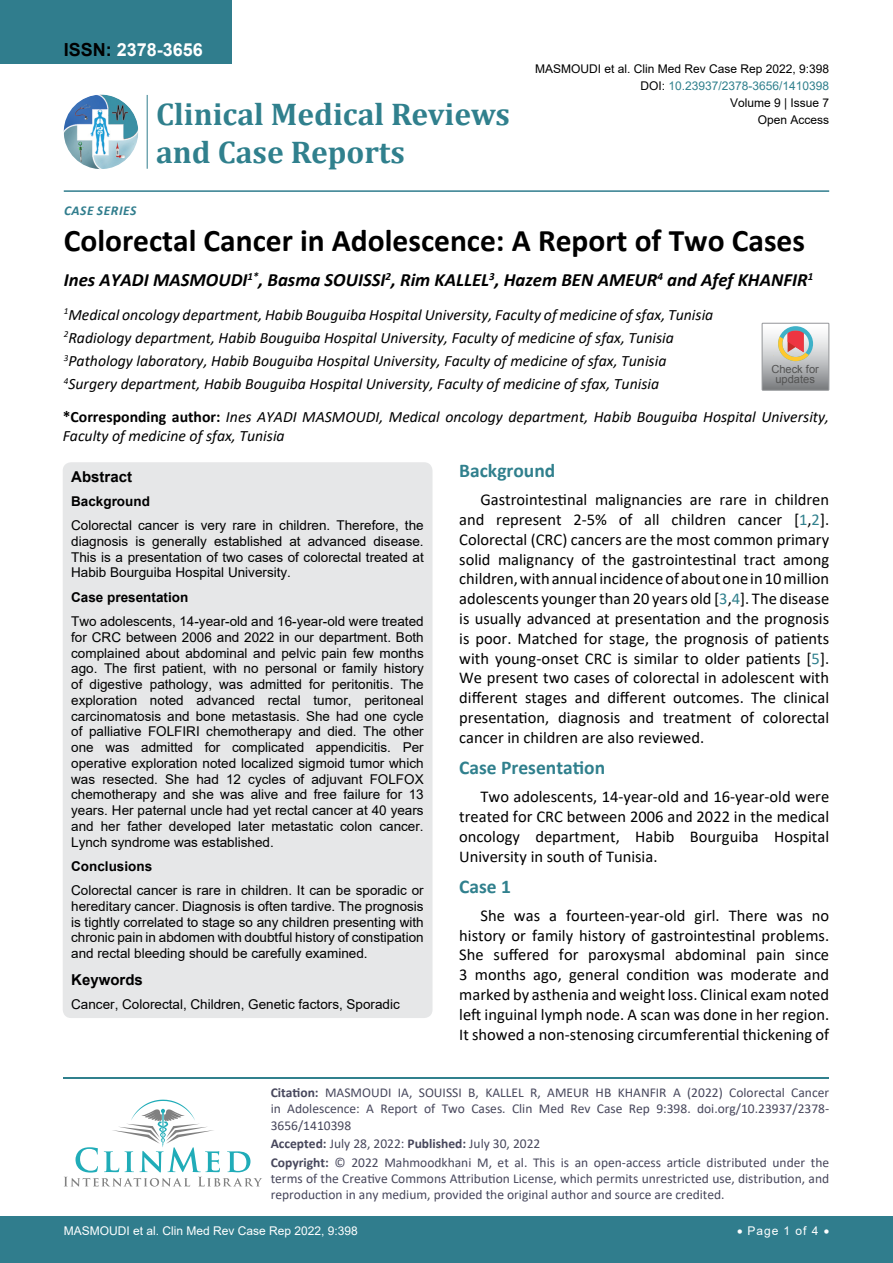
<style>
.page{position:relative;width:893px;height:1263px;background:#fff}
.page>*{position:absolute;margin:0;border:0;box-sizing:border-box;transform-origin:0 0}
.t1{font:700 31.5px "Calibri";color:#000}
.t2{font:700 31.5px "Cambria";color:#30808d}
.t3{font:700 19.5px "Calibri";color:#30808d}
.t4{font:italic 700 18.75px "Calibri";color:#000}
.t5{font:700 18px "Arial";color:#fff}
.t6{font:16.5px/19.8px "Calibri";color:#000;text-align:justify}
.t7{font:italic 15.75px/23.1px "Calibri";color:#000}
.t8{font:700 15px "Arial";color:#000}
.t9{font:13.5px/15.8px "Arial";color:#000;text-align:justify}
.t10{font:13.5px/16.2px "Calibri";color:#47475c;text-align:justify}
.t11{font:700 13.5px "Arial";color:#000}
.t12{font:italic 700 13.5px "Calibri";color:#307d8d}
.t13{font:12px "Arial";color:#000}
.t14{font:12px "Arial";color:#fff}
.t15{font:12px "Arial";color:#30808d}
.t16{font:11.1px/9.6px "Arial";color:#535353;text-align:center}
.s1{color:#000}
.s2{font-weight:700;font-style:normal}
.s3{color:#30808d}
.s4{font-weight:700}
</style>
<div class="page">
<hr style="left:64px;top:1077px;width:765px;height:1px;background:#30808d">
<svg style="left:64px;top:1100px;width:198px;height:86px"></svg>
<div style="left:0;top:0;width:231px;height:64px;background:#307d8d"></div>
<hr style="left:64px;top:190px;width:765px;height:2px;background:#307d8d">
<div style="left:0;top:1217px;width:893px;height:46px;background:#307d8d"></div>
<img style="left:64px;top:95px;width:74px;height:74px;border-radius:37px">
<hr style="left:147px;top:95px;width:1px;height:74px;background:#307d8d">
<svg style="left:762px;top:323px;width:67px;height:67px;background:#bdb6b3"></svg>
<div style="left:63px;top:462px;width:369px;height:556px;background:#e6e7e8;border-radius:9px"></div>
<h3 class="t5" style="left:64px;top:37px;width:141px"><span class="s1">ISSN:</span> 2378-3656</h3>
<h1 class="t2" style="left:156px;top:92px;width:355px">Clinical Medical Reviews</h1>
<p class="t12" style="left:64px;top:201px;width:17px">Case</p>
<p class="t12" style="left:97px;top:201px;width:15px">Series</p>
<h1 class="t2" style="left:156px;top:130px;width:250px">and Case Reports</h1>
<p class="t13" style="left:535px;top:60px;width:296px">MASMOUDI et al. Clin Med Rev Case Rep 2022, 9:398</p>
<p class="t13" style="left:730px;top:95px;width:101px">Volume 9 | Issue 7</p>
<p class="t15" style="left:640px;top:77px;width:190px"><span class="s1">DOI:</span> 10.23937/2378-3656/1410398</p>
<p class="t13" style="left:758px;top:112px;width:73px">Open Access</p>
<h1 class="t1" style="left:64px;top:218px;width:743px">Colorectal Cancer in Adolescence: A Report of Two Cases</h1>
<h3 class="t4" style="left:64px;top:267px;width:751px">Ines AYADI MASMOUDI<sup>1*</sup>, Basma SOUISSI<sup>2</sup>, Rim KALLEL<sup>3</sup>, Hazem BEN AMEUR<sup>4</sup> and Afef KHANFIR<sup>1</sup></h3>
<p class="t7" style="left:64px;top:302px;width:651px"><sup>1</sup>Medical oncology department, Habib Bouguiba Hospital University, Faculty of medicine of sfax, Tunisia <sup>2</sup>Radiology department, Habib Bouguiba Hospital University, Faculty of medicine of sfax, Tunisia <sup>3</sup>Pathology laboratory, Habib Bouguiba Hospital University, Faculty of medicine of sfax, Tunisia <sup>4</sup>Surgery department, Habib Bouguiba Hospital University, Faculty of medicine of sfax, Tunisia</p>
<p class="t7" style="left:63px;top:407px;width:768px;line-height:18.9px"><span class="s2">*Corresponding author:</span> Ines AYADI MASMOUDI, Medical oncology department, Habib Bouguiba Hospital University,<br>Faculty of medicine of sfax, Tunisia</p>
<p class="t16" style="left:771px;top:365px;width:49px">Check for updates</p>
<p class="t8" style="left:71px;top:466px;width:62px">Abstract</p>
<p class="t11" style="left:71px;top:492px;width:80px">Background</p>
<p class="t9" style="left:71px;top:517px;width:354px">Colorectal cancer is very rare in children. Therefore, the diagnosis is generally established at advanced disease.<br>This is a presentation of two cases of colorectal treated at Habib Bourguiba Hospital University.</p>
<p class="t11" style="left:71px;top:587px;width:119px">Case presentation</p>
<p class="t9" style="left:71px;top:613px;width:354px">Two adolescents, 14-year-old and 16-year-old were treated for CRC between 2006 and 2022 in our department. Both complained about abdominal and pelvic pain few months ago. The first patient, with no personal or family history of digestive pathology, was admitted for peritonitis. The exploration noted advanced rectal tumor, peritoneal carcinomatosis and bone metastasis. She had one cycle of palliative FOLFIRI chemotherapy and died. The other one was admitted for complicated appendicitis. Per operative exploration noted localized sigmoid tumor which was resected. She had 12 cycles of adjuvant FOLFOX chemotherapy and she was alive and free failure for 13 years. Her paternal uncle had yet rectal cancer at 40 years and her father developed later metastatic colon cancer.<br>Lynch syndrome was established.</p>
<p class="t11" style="left:71px;top:856px;width:83px">Conclusions</p>
<p class="t9" style="left:71px;top:882px;width:354px">Colorectal cancer is rare in children. It can be sporadic or hereditary cancer. Diagnosis is often tardive. The prognosis is tightly correlated to stage so any children presenting with chronic pain in abdomen with doubtful history of constipation and rectal bleeding should be carefully examined.</p>
<p class="t8" style="left:71px;top:969px;width:73px">Keywords</p>
<p class="t9" style="left:71px;top:996px;width:330px">Cancer, Colorectal, Children, Genetic factors, Sporadic</p>
<h2 class="t3" style="left:459px;top:457px;width:98px">Background</h2>
<p class="t6" style="left:459px;top:489px;width:371px;text-indent:21px">Gastrointestinal malignancies are rare in children and represent 2-5% of all children cancer [<span class="s3">1</span>,<span class="s3">2</span>].<br>Colorectal (CRC) cancers are the most common primary solid malignancy of the gastrointestinal tract among children, with annual incidence of about one in 10 million adolescents younger than 20 years old [<span class="s3">3</span>,<span class="s3">4</span>]. The disease is usually advanced at presentation and the prognosis is poor. Matched for stage, the prognosis of patients with young-onset CRC is similar to older patients [<span class="s3">5</span>].<br>We present two cases of colorectal in adolescent with different stages and different outcomes. The clinical presentation, diagnosis and treatment of colorectal cancer in children are also reviewed.</p>
<h2 class="t3" style="left:459px;top:753px;width:147px">Case Presentation</h2>
<p class="t6" style="left:459px;top:786px;width:371px;text-indent:21px">Two adolescents, 14-year-old and 16-year-old were treated for CRC between 2006 and 2022 in the medical oncology department, Habib Bourguiba Hospital University in south of Tunisia.</p>
<h2 class="t3" style="left:459px;top:872px;width:53px">Case 1</h2>
<p class="t6" style="left:459px;top:905px;width:371px;text-indent:21px">She was a fourteen-year-old girl. There was no history or family history of gastrointestinal problems.<br>She suffered for paroxysmal abdominal pain since 3 months ago, general condition was moderate and marked by asthenia and weight loss. Clinical exam noted left inguinal lymph node. A scan was done in her region.<br>It showed a non-stenosing circumferential thickening of</p>
<p class="t10" style="left:271px;top:1084px;width:560px"><span class="s4">Citation:</span> MASMOUDI IA, SOUISSI B, KALLEL R, AMEUR HB KHANFIR A (2022) Colorectal Cancer in Adolescence: A Report of Two Cases. Clin Med Rev Case Rep 9:398. doi.org/10.23937/2378- 3656/1410398</p>
<p class="t10" style="left:271px;top:1154px;width:560px"><span class="s4">Copyright:</span> © 2022 Mahmoodkhani M, et al. This is an open-access article distributed under the terms of the Creative Commons Attribution License, which permits unrestricted use, distribution, and reproduction in any medium, provided the original author and source are credited.</p>
<p class="t10" style="left:271px;top:1135px;width:271px"><span class="s4">Accepted:</span> July 28, 2022: <span class="s4">Published:</span> July 30, 2022</p>
<p class="t14" style="left:64px;top:1223px;width:296px">MASMOUDI et al. Clin Med Rev Case Rep 2022, 9:398</p>
<p class="t14" style="left:737px;top:1223px;width:94px">• Page 1 of 4 •</p>
</div>
